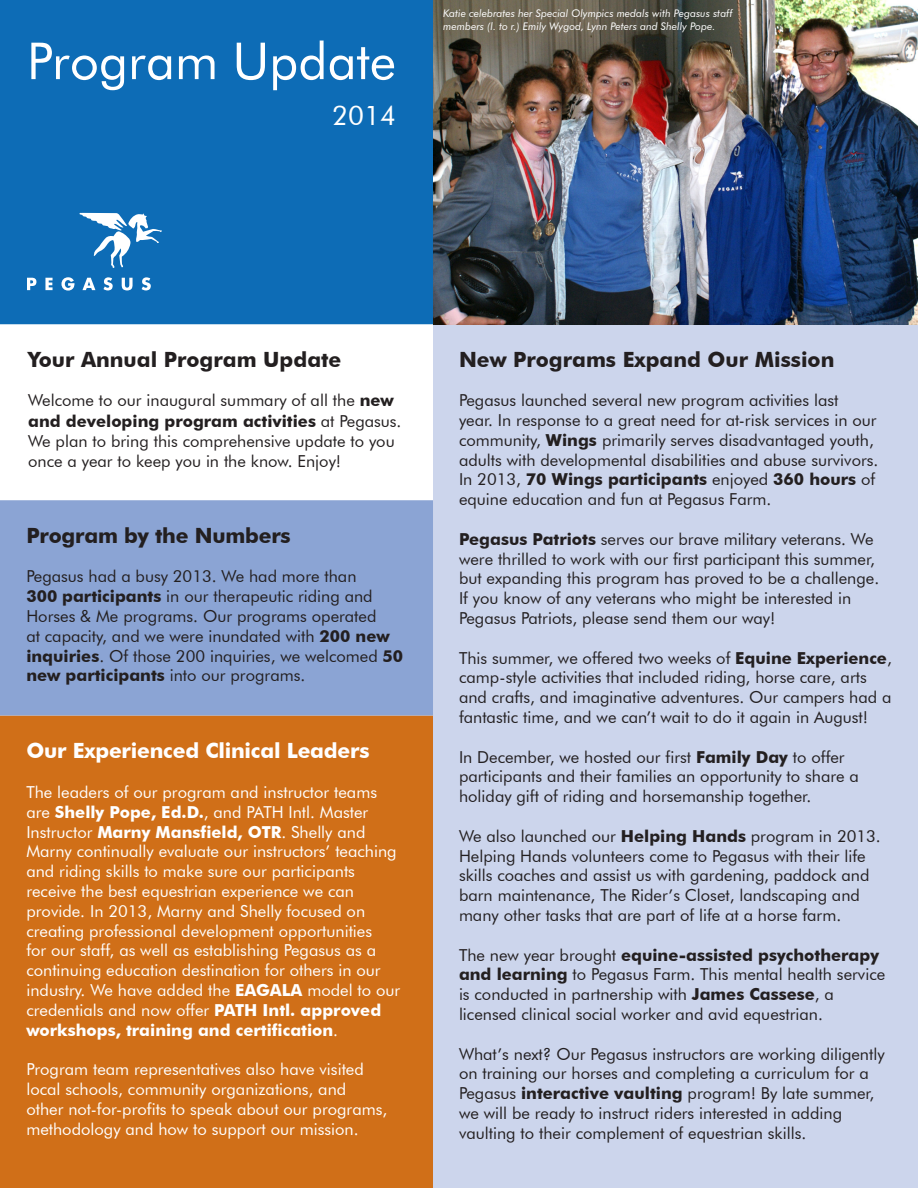
<style>
.page{position:relative;width:918px;height:1188px;background:#fff}
.page>*{position:absolute;margin:0;border:0;box-sizing:border-box;transform-origin:0 0}
.t1{font:51px "Futura BT";color:#fff}
.t2{font:27px "Futura BT";color:#fff}
.t3{font:700 21px "Futura BT";color:#231f20}
.t4{font:700 21px "Futura BT";letter-spacing:-.01em;color:#fff}
.t5{font:16.5px/19.8px "Futura BT";color:#231f20}
.t6{font:16.5px/19.8px "Futura BT";color:#fff}
.t7{font:italic 10.5px/12.6px "Futura BT";color:#fff}
.s1{font-weight:700}
</style>
<div class="page">
<div style="left:1px;top:1px;width:916px;height:323px;background:#0d6cb6"></div>
<svg style="left:79px;top:213px;width:83px;height:55px"></svg>
<svg style="left:27px;top:278px;width:9px;height:12px"></svg>
<svg style="left:45px;top:278px;width:8px;height:12px"></svg>
<svg style="left:61px;top:277px;width:14px;height:14px"></svg>
<svg style="left:82px;top:278px;width:13px;height:12px"></svg>
<svg style="left:103px;top:277px;width:10px;height:13px"></svg>
<svg style="left:122px;top:278px;width:11px;height:12px"></svg>
<svg style="left:142px;top:277px;width:9px;height:13px"></svg>
<div style="left:434px;top:325px;width:483px;height:862px;background:#ccd5ec"></div>
<img style="left:433px;top:0;width:485px;height:325px">
<div style="left:1px;top:716px;width:431px;height:471px;background:#d06f18"></div>
<div style="left:0;top:716px;width:433px;height:472px;border:2px solid #d06f18"></div>
<div style="left:1px;top:501px;width:431px;height:214px;background:#8ba4d4"></div>
<div style="left:0;top:500px;width:433px;height:216px;border:2px solid #8ba4d4"></div>
<p class="t1" style="left:27px;top:30px;width:370px">Program Update</p>
<p class="t2" style="left:332px;top:99px;width:65px">2014</p>
<p class="t7" style="left:443px;top:7px;width:291px">Katie celebrates her Special Olympics medals with Pegasus staff members (l. to r.) Emily Wygod, Lynn Peters and Shelly Pope.</p>
<p class="t3" style="left:28px;top:346px;width:315px">Your Annual Program Update</p>
<p class="t5" style="left:28px;top:390px;width:375px">Welcome to our inaugural summary of all the <span class="s1">new and developing program activities</span> at Pegasus.<br>We plan to bring this comprehensive update to you once a year to keep you in the know. Enjoy!</p>
<p class="t3" style="left:26px;top:523px;width:266px">Program by the Numbers</p>
<p class="t5" style="left:26px;top:567px;width:378px">Pegasus had a busy 2013. We had more than<br><span class="s1">300 participants</span> in our therapeutic riding and Horses &amp; Me programs. Our programs operated<br>at capacity, and we were inundated with <span class="s1">200 new inquiries</span>. Of those 200 inquiries, we welcomed <span class="s1">50 new participants</span> into our programs.</p>
<p class="t4" style="left:26px;top:738px;width:345px">Our Experienced Clinical Leaders</p>
<p class="t6" style="left:26px;top:782px;width:375px">The leaders of our program and instructor teams are <span class="s1">Shelly Pope, Ed.D.</span>, and PATH Intl. Master Instructor <span class="s1">Marny Mansfield, OTR</span>. Shelly and Marny continually evaluate our instructors’ teaching and riding skills to make sure our participants receive the best equestrian experience we can provide. In 2013, Marny and Shelly focused on creating professional development opportunities<br>for our staff, as well as establishing Pegasus as a continuing education destination for others in our industry. We have added the <span class="s1">EAGALA</span> model to our credentials and now offer <span class="s1">PATH Intl. approved workshops, training and certification</span>.</p>
<p class="t6" style="left:26px;top:1059px;width:362px">Program team representatives also have visited local schools, community organizations, and other not-for-profits to speak about our programs, methodology and how to support our mission.</p>
<p class="t3" style="left:459px;top:346px;width:377px">New Programs Expand Our Mission</p>
<p class="t5" style="left:459px;top:390px;width:421px">Pegasus launched several new program activities last<br>year. In response to a great need for at-risk services in our community, <span class="s1">Wings</span> primarily serves disadvantaged youth, adults with developmental disabilities and abuse survivors.<br>In 2013, <span class="s1">70 Wings participants</span> enjoyed <span class="s1">360 hours</span> of equine education and fun at Pegasus Farm.</p>
<p class="t5" style="left:459px;top:529px;width:422px"><span class="s1">Pegasus Patriots</span> serves our brave military veterans. We were thrilled to work with our first participant this summer, but expanding this program has proved to be a challenge.<br>If you know of any veterans who might be interested in Pegasus Patriots, please send them our way!</p>
<p class="t5" style="left:459px;top:648px;width:434px">This summer, we offered two weeks of <span class="s1">Equine Experience</span>, camp-style activities that included riding, horse care, arts and crafts, and imaginative adventures. Our campers had a fantastic time, and we can’t wait to do it again in August!</p>
<p class="t5" style="left:459px;top:747px;width:401px">In December, we hosted our first <span class="s1">Family Day</span> to offer participants and their families an opportunity to share a holiday gift of riding and horsemanship together.</p>
<p class="t5" style="left:459px;top:826px;width:423px">We also launched our <span class="s1">Helping Hands</span> program in 2013.<br>Helping Hands volunteers come to Pegasus with their life skills coaches and assist us with gardening, paddock and barn maintenance, The Rider’s Closet, landscaping and many other tasks that are part of life at a horse farm.</p>
<p class="t5" style="left:459px;top:945px;width:428px">The new year brought <span class="s1">equine-assisted psychotherapy and learning</span> to Pegasus Farm. This mental health service is conducted in partnership with <span class="s1">James Cassese</span>, a licensed clinical social worker and avid equestrian.</p>
<p class="t5" style="left:459px;top:1044px;width:427px">What’s next? Our Pegasus instructors are working diligently on training our horses and completing a curriculum for a Pegasus <span class="s1">interactive vaulting</span> program! By late summer, we will be ready to instruct riders interested in adding vaulting to their complement of equestrian skills.</p>
</div>
